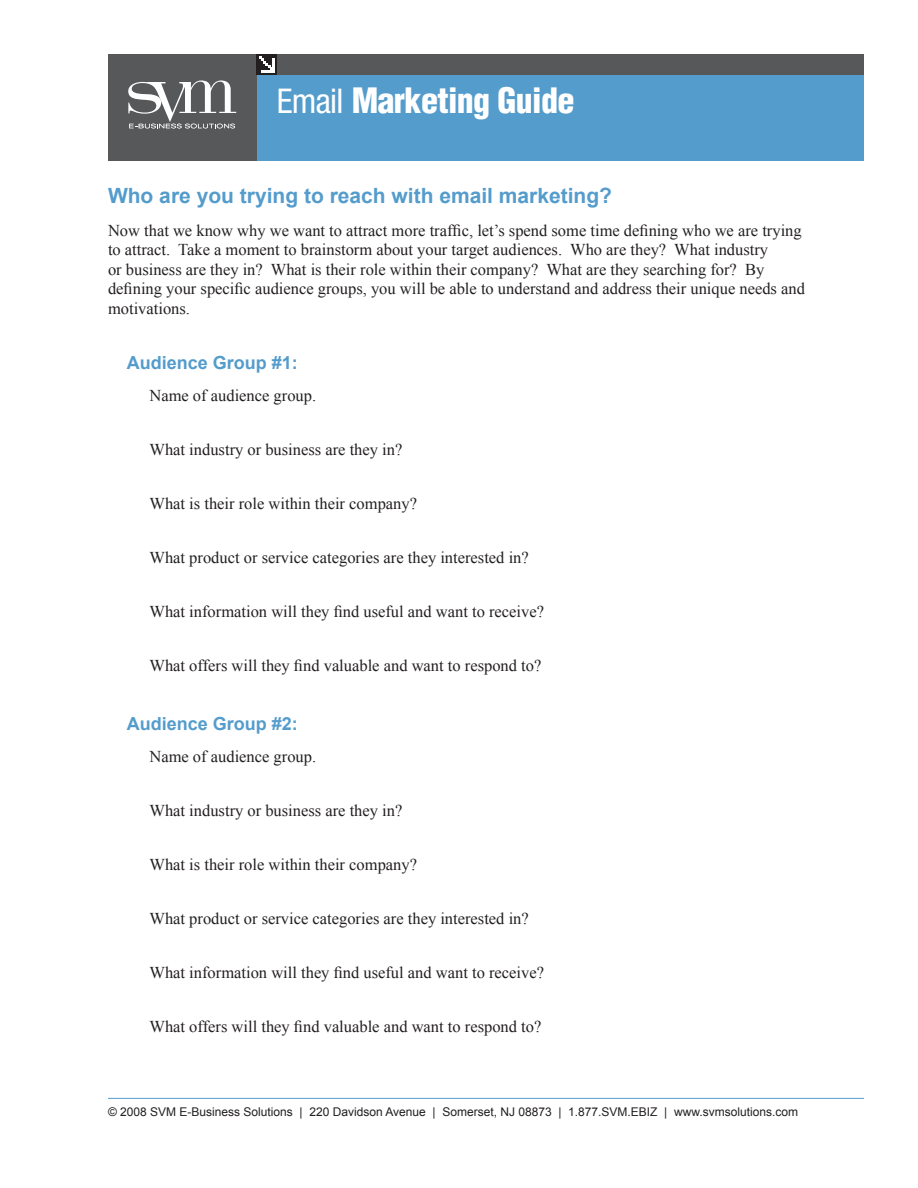
<style>
.page{position:relative;width:918px;height:1188px;background:#fff}
.page>*{position:absolute;margin:0;border:0;box-sizing:border-box;transform-origin:0 0}
.t1{font:900 condensed 34.2px "Helvetica";letter-spacing:-.02em;color:#fff}
.t2{font:700 21px "Arial";color:#549ccc}
.t3{font:700 18px "Arial";color:#549ccc}
.t4{font:16.5px/19.5px "Times New Roman";color:#231f20}
.t5{font:12px "Arial";color:#231f20}
.s1{font-family:"Helvetica Neue";font-weight:400}
</style>
<div class="page">
<hr style="left:108px;top:1098px;width:756px;height:1px;background:#549ccc">
<div style="left:256px;top:54px;width:608px;height:107px;background:#549ccc"></div>
<div style="left:108px;top:54px;width:148px;height:107px;background:#57585a"></div>
<svg style="left:128px;top:80px;width:108px;height:48px"></svg>
<div style="left:256px;top:54px;width:608px;height:21px;background:#57585a"></div>
<div style="left:256px;top:54px;width:21px;height:21px;background:#231f20"></div>
<svg style="left:259px;top:56px;width:16px;height:16px"></svg>
<h1 class="t1" style="left:277px;top:79px;width:299px"><span class="s1">Email</span> Marketing Guide</h1>
<p class="t2" style="left:108px;top:182px;width:506px">Who are you trying to reach with email marketing?</p>
<p class="t4" style="left:108px;top:220px;width:699px">Now that we know why we want to attract more traffic, let’s spend some time defining who we are trying to attract. Take a moment to brainstorm about your target audiences. Who are they? What industry<br>or business are they in? What is their role within their company? What are they searching for? By defining your specific audience groups, you will be able to understand and address their unique needs and motivations.</p>
<p class="t3" style="left:127px;top:351px;width:173px">Audience Group #1:</p>
<p class="t4" style="left:149px;top:386px;width:168px">Name of audience group.</p>
<p class="t4" style="left:149px;top:440px;width:254px">What industry or business are they in?</p>
<p class="t4" style="left:149px;top:494px;width:269px">What is their role within their company?</p>
<p class="t4" style="left:149px;top:548px;width:381px">What product or service categories are they interested in?</p>
<p class="t4" style="left:149px;top:602px;width:396px">What information will they find useful and want to receive?</p>
<p class="t4" style="left:149px;top:656px;width:393px">What offers will they find valuable and want to respond to?</p>
<p class="t3" style="left:127px;top:712px;width:173px">Audience Group #2:</p>
<p class="t4" style="left:149px;top:747px;width:168px">Name of audience group.</p>
<p class="t4" style="left:149px;top:801px;width:254px">What industry or business are they in?</p>
<p class="t4" style="left:149px;top:855px;width:269px">What is their role within their company?</p>
<p class="t4" style="left:149px;top:909px;width:381px">What product or service categories are they interested in?</p>
<p class="t4" style="left:149px;top:963px;width:396px">What information will they find useful and want to receive?</p>
<p class="t4" style="left:149px;top:1017px;width:393px">What offers will they find valuable and want to respond to?</p>
<p class="t5" style="left:108px;top:1104px;width:692px">© 2008 SVM E-Business Solutions | 220 Davidson Avenue | Somerset, NJ 08873 | 1.877.SVM.EBIZ | www.svmsolutions.com</p>
</div>
